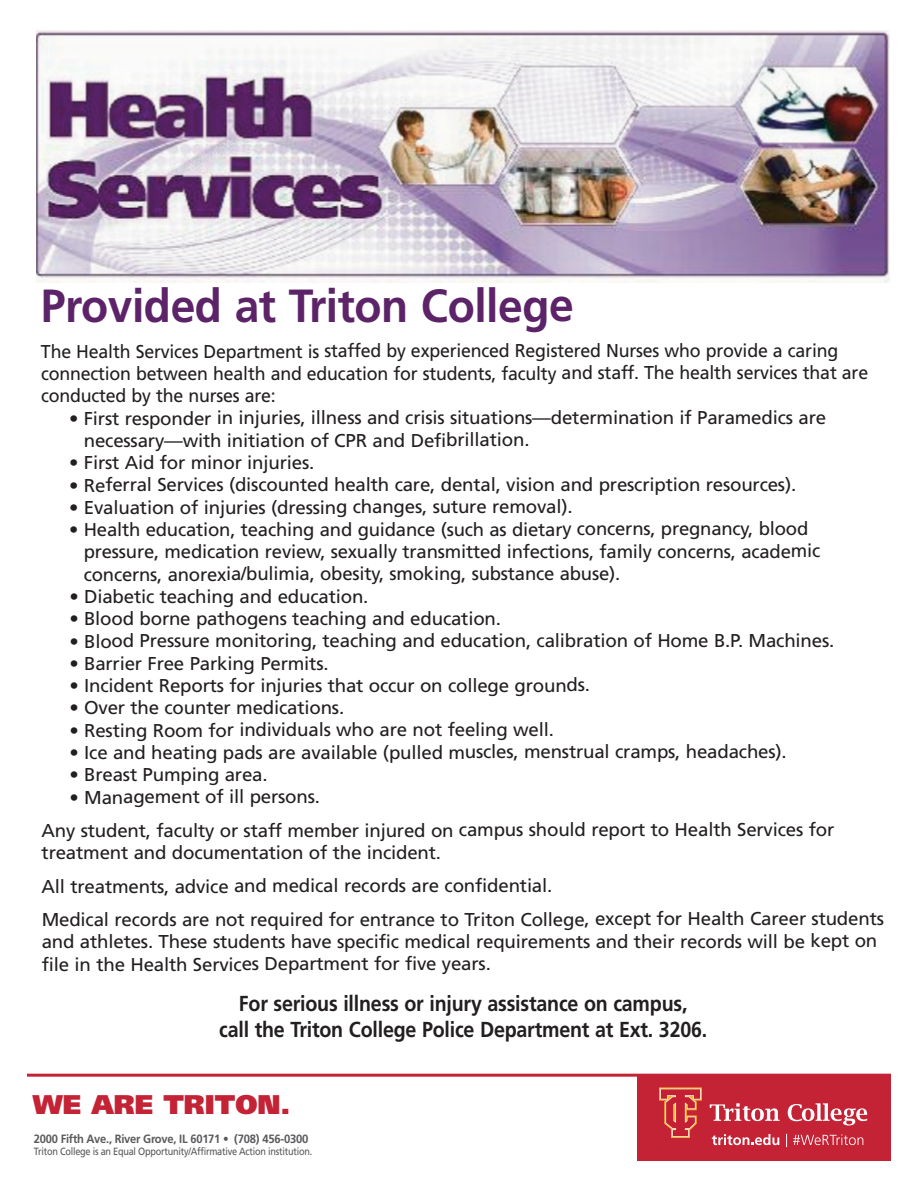
<style>
.page{position:relative;width:918px;height:1188px;background:#fff}
.page>*{position:absolute;margin:0;border:0;box-sizing:border-box;transform-origin:0 0}
.t1{font:700 46.5px "Frutiger";letter-spacing:-.01em;color:#5d2368;scale:.96 1}
.t2{font:900 27px "Frutiger";color:#c42235}
.t3{font:700 21.6px/26px "Frutiger";letter-spacing:-.01em;color:#231f20;text-align:center;scale:.91 1}
.t4{font:18.6px/22.5px "Frutiger";letter-spacing:-.01em;color:#231f20}
.t5{font:18.6px/22.5px "Frutiger";letter-spacing:-.01em;color:#231f20;scale:.96 1}
.t6{font:700 12px "Frutiger";letter-spacing:-.02em;color:#5a5a5d;scale:.93 1}
.t7{font:10.5px "Frutiger";letter-spacing:-.025em;color:#57585a;scale:.87 1}
</style>
<div class="page">
<img style="left:36px;top:31px;width:853px;height:252px">
<div style="left:637px;top:1076px;width:254px;height:84px;background:#c42235"></div>
<svg style="left:712px;top:1134px;width:67px;height:11px"></svg>
<svg style="left:793px;top:1134px;width:70px;height:11px"></svg>
<svg style="left:786px;top:1134px;width:1px;height:13px"></svg>
<svg style="left:710px;top:1103px;width:70px;height:18px"></svg>
<svg style="left:788px;top:1103px;width:79px;height:23px"></svg>
<svg style="left:659px;top:1087px;width:43px;height:51px"></svg>
<hr style="left:27px;top:1074px;width:864px;height:3px;background:#c42235">
<h1 class="t1" style="left:41px;top:287px;width:557px">Provided at Triton College</h1>
<p class="t5" style="left:41px;top:341px;width:863px">The Health Services Department is staffed by experienced Registered Nurses who provide a caring connection between health and education for students, faculty and staff. The health services that are conducted by the nurses are:</p>
<p class="t4" style="left:84px;top:408px;width:744px;text-indent:-15px">• First responder in injuries, illness and crisis situations—determination if Paramedics are necessary—with initiation of CPR and Defibrillation.</p>
<p class="t4" style="left:69px;top:453px;width:247px">• First Aid for minor injuries.</p>
<p class="t4" style="left:69px;top:475px;width:729px">• Referral Services (discounted health care, dental, vision and prescription resources).</p>
<p class="t4" style="left:69px;top:497px;width:505px">• Evaluation of injuries (dressing changes, suture removal).</p>
<p class="t4" style="left:84px;top:519px;width:738px;text-indent:-14px">• Health education, teaching and guidance (such as dietary concerns, pregnancy, blood pressure, medication review, sexually transmitted infections, family concerns, academic concerns, anorexia/bulimia, obesity, smoking, substance abuse).</p>
<p class="t4" style="left:69px;top:587px;width:301px">• Diabetic teaching and education.</p>
<p class="t4" style="left:69px;top:609px;width:433px">• Blood borne pathogens teaching and education.</p>
<p class="t4" style="left:69px;top:631px;width:766px">• Blood Pressure monitoring, teaching and education, calibration of Home B.P. Machines.</p>
<p class="t4" style="left:69px;top:653px;width:261px">• Barrier Free Parking Permits.</p>
<p class="t4" style="left:69px;top:676px;width:522px">• Incident Reports for injuries that occur on college grounds.</p>
<p class="t4" style="left:70px;top:698px;width:276px">• Over the counter medications.</p>
<p class="t4" style="left:70px;top:720px;width:486px">• Resting Room for individuals who are not feeling well.</p>
<p class="t4" style="left:70px;top:742px;width:719px">• Ice and heating pads are available (pulled muscles, menstrual cramps, headaches).</p>
<p class="t4" style="left:70px;top:765px;width:200px">• Breast Pumping area.</p>
<p class="t4" style="left:42px;top:782px;width:794px;line-height:33.2px;text-indent:28px">• Management of ill persons.<br>Any student, faculty or staff member injured on campus should report to Health Services for</p>
<p class="t4" style="left:42px;top:837px;width:844px;line-height:33.3px">treatment and documentation of the incident.<br>All treatments, advice and medical records are confidential.<br>Medical records are not required for entrance to Triton College, except for Health Career students</p>
<p class="t4" style="left:42px;top:932px;width:837px">and athletes. These students have specific medical requirements and their records will be kept on file in the Health Services Department for five years.</p>
<p class="t3" style="left:219px;top:992px;width:538px">For serious illness or injury assistance on campus,<br>call the Triton College Police Department at Ext. 3206.</p>
<h2 class="t2" style="left:33px;top:1094px;width:259px">WE ARE TRITON.</h2>
<p class="t6" style="left:34px;top:1134px;width:297px">2000 Fifth Ave., River Grove, IL 60171 • (708) 456-0300</p>
<p class="t7" style="left:34px;top:1147px;width:321px">Triton College is an Equal Opportunity/Affirmative Action institution.</p>
</div>
